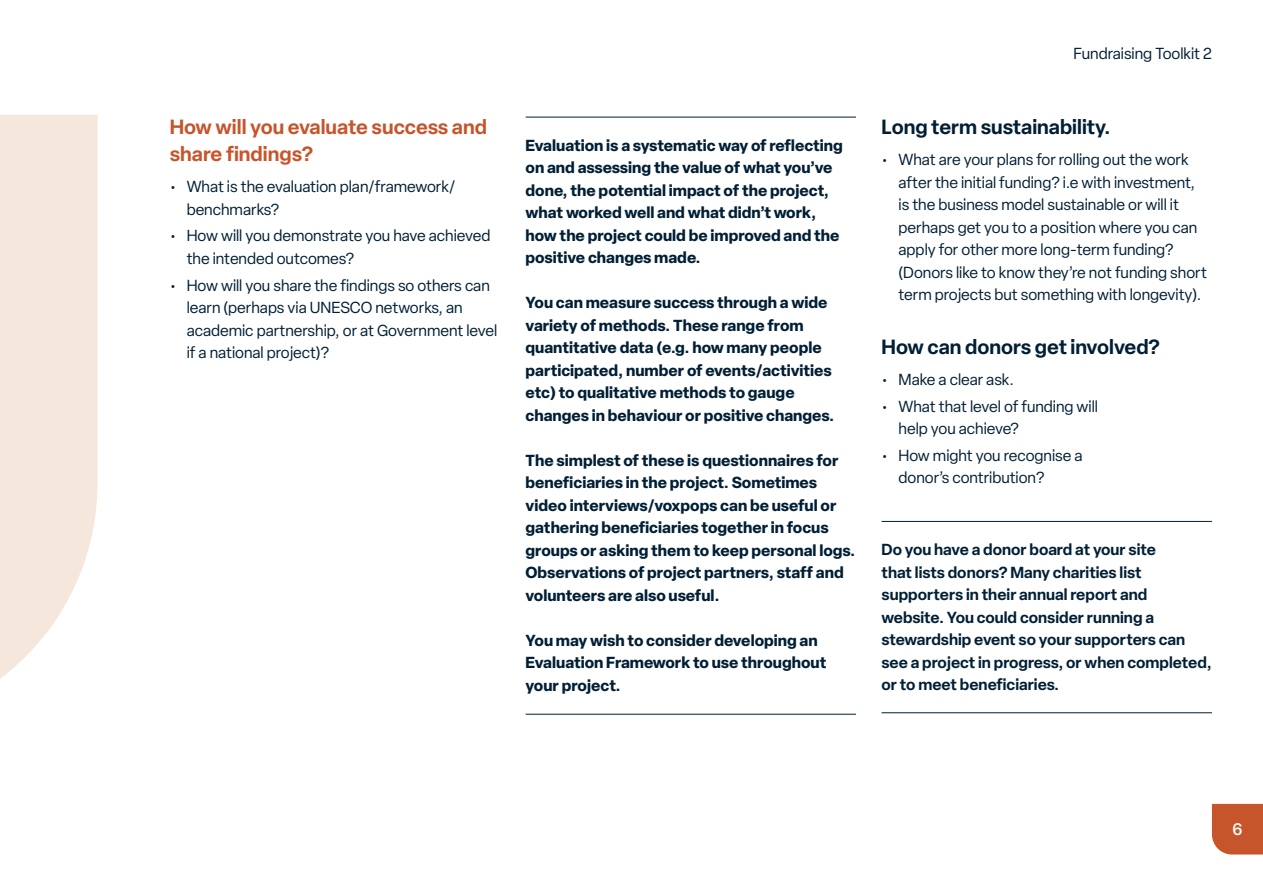
<style>
.page{position:relative;width:1263px;height:893px;background:#fff}
.page>*{position:absolute;margin:0;border:0;box-sizing:border-box;transform-origin:0 0}
.t1{font:600 20.25px "Elza";color:#001f35}
.t2{font:600 20.25px/27px "Elza";color:#c6552c}
.t3{font:500 16.5px "Elza";color:#fff}
.t4{font:700 15.75px/22.5px "Elza";color:#001f35}
.t5{font:15.75px/22.5px "Elza";color:#001f35}
.t6{font:600 15.75px/22.5px "Elza";color:#001f35}
</style>
<div class="page">
<div style="left:1212px;top:804px;width:51px;height:50px;background:#c6552c"></div>
<hr style="left:526px;top:117px;width:330px;height:1px;background:#001f35">
<hr style="left:881px;top:521px;width:331px;height:1px;background:#001f35">
<hr style="left:526px;top:714px;width:330px;height:1px;background:#001f35">
<hr style="left:881px;top:712px;width:331px;height:1px;background:#001f35">
<svg style="left:0;top:115px;width:98px;height:564px;background:#f6e9e0"></svg>
<p class="t2" style="left:170px;top:113px;width:319px">How will you evaluate success and share findings?</p>
<p class="t5" style="left:187px;top:175px;width:270px;text-indent:-17px">• What is the evaluation plan/framework/ benchmarks?</p>
<p class="t5" style="left:187px;top:224px;width:305px;text-indent:-17px">• How will you demonstrate you have achieved the intended outcomes?</p>
<p class="t5" style="left:187px;top:274px;width:312px;text-indent:-17px">• How will you share the findings so others can learn (perhaps via UNESCO networks, an academic partnership, or at Government level if a national project)?</p>
<p class="t4" style="left:526px;top:134px;width:319px">Evaluation is a systematic way of reflecting on and assessing the value of what you’ve done, the potential impact of the project, what worked well and what didn’t work, how the project could be improved and the positive changes made.</p>
<p class="t4" style="left:526px;top:291px;width:310px">You can measure success through a wide variety of methods. These range from quantitative data (e.g. how many people participated, number of events/activities etc) to qualitative methods to gauge changes in behaviour or positive changes.</p>
<p class="t4" style="left:526px;top:449px;width:331px">The simplest of these is questionnaires for beneficiaries in the project. Sometimes video interviews/voxpops can be useful or gathering beneficiaries together in focus groups or asking them to keep personal logs.<br>Observations of project partners, staff and volunteers are also useful.</p>
<p class="t4" style="left:526px;top:629px;width:302px">You may wish to consider developing an<br>Evaluation Framework to use throughout your project.</p>
<p class="t5" style="left:1074px;top:42px;width:140px">Fundraising Toolkit 2</p>
<p class="t1" style="left:881px;top:112px;width:231px">Long term sustainability.</p>
<p class="t5" style="left:898px;top:148px;width:310px;text-indent:-17px">• What are your plans for rolling out the work after the initial funding? i.e with investment, is the business model sustainable or will it perhaps get you to a position where you can apply for other more long-term funding? (Donors like to know they’re not funding short term projects but something with longevity).</p>
<p class="t1" style="left:881px;top:332px;width:280px">How can donors get involved?</p>
<p class="t5" style="left:881px;top:368px;width:134px">• Make a clear ask.</p>
<p class="t5" style="left:898px;top:395px;width:201px;text-indent:-17px">• What that level of funding will help you achieve?</p>
<p class="t5" style="left:898px;top:444px;width:185px;text-indent:-17px">• How might you recognise a donor’s contribution?</p>
<p class="t6" style="left:881px;top:538px;width:332px">Do you have a donor board at your site<br>that lists donors? Many charities list supporters in their annual report and website. You could consider running a stewardship event so your supporters can see a project in progress, or when completed, or to meet beneficiaries.</p>
<p class="t3" style="left:1232px;top:818px;width:12px">6</p>
</div>
